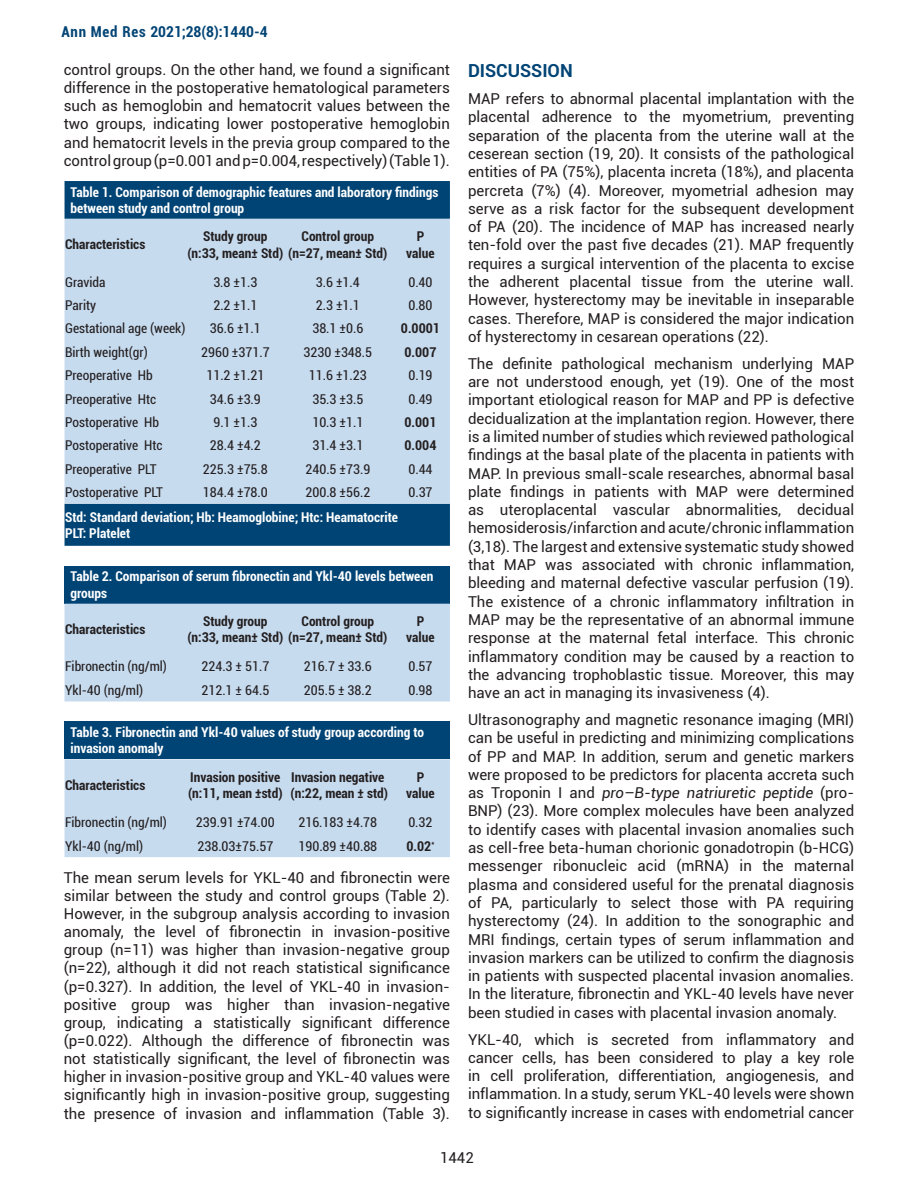
<style>
.page{position:relative;width:918px;height:1188px;background:#fff}
.page>*{position:absolute;margin:0;border:0;box-sizing:border-box;transform-origin:0 0}
.t1{font:700 18px "Roboto";color:#004475}
.t2{font:15px/18.3px "Roboto";color:#231f20;text-align:justify}
.t3{font:700 condensed 15px "Roboto";color:#004475}
.t4{font:condensed 13.5px "Roboto";color:#231f20}
.t5{font:700 condensed 13.5px/16.2px "Roboto";color:#fff}
.t6{font:700 condensed 13.5px/16.2px "Roboto";color:#231f20}
.s1{font-style:italic}
</style>
<div class="page">
<div style="left:65px;top:181px;width:385px;height:365px;background:#004475"></div>
<div style="left:65px;top:219px;width:385px;height:285px;background:#c7dbef"></div>
<div style="left:65px;top:566px;width:385px;height:38px;background:#004475"></div>
<div style="left:65px;top:604px;width:385px;height:97px;background:#c7dbef"></div>
<div style="left:65px;top:722px;width:385px;height:37px;background:#004475"></div>
<div style="left:65px;top:759px;width:385px;height:98px;background:#c7dbef"></div>
<p class="t3" style="left:61px;top:21px;width:208px">Ann Med Res 2021;28(8):1440-4</p>
<p class="t2" style="left:64px;top:60px;width:388px">control groups. On the other hand, we found a significant difference in the postoperative hematological parameters such as hemoglobin and hematocrit values between the two groups, indicating lower postoperative hemoglobin and hematocrit levels in the previa group compared to the control group (p=0.001 and p=0.004, respectively) (Table 1).</p>
<p class="t5" style="left:71px;top:183px;width:369px">Table 1. Comparison of demographic features and laboratory findings between study and control group</p>
<p class="t6" style="left:65px;top:236px;width:82px">Characteristics</p>
<p class="t6" style="left:187px;top:228px;width:202px;text-indent:16px">Study group<br>(n:33, mean± Std) (n=27, mean± Std)</p>
<p class="t6" style="left:302px;top:228px;width:74px">Control group</p>
<p class="t6" style="left:406px;top:228px;width:30px;text-align:center">P value</p>
<p class="t4" style="left:65px;top:272px;width:42px">Gravida</p>
<p class="t4" style="left:213px;top:272px;width:46px">3.8 ±1.3</p>
<p class="t4" style="left:316px;top:272px;width:46px">3.6 ±1.4</p>
<p class="t4" style="left:408px;top:272px;width:26px">0.40</p>
<p class="t4" style="left:65px;top:296px;width:32px">Parity</p>
<p class="t4" style="left:213px;top:296px;width:46px">2.2 ±1.1</p>
<p class="t4" style="left:316px;top:296px;width:46px">2.3 ±1.1</p>
<p class="t4" style="left:408px;top:296px;width:26px">0.80</p>
<p class="t4" style="left:65px;top:319px;width:122px">Gestational age (week)</p>
<p class="t4" style="left:210px;top:319px;width:52px">36.6 ±1.1</p>
<p class="t4" style="left:312px;top:319px;width:52px">38.1 ±0.6</p>
<p class="t6" style="left:401px;top:320px;width:41px">0.0001</p>
<p class="t4" style="left:65px;top:343px;width:84px">Birth weight(gr)</p>
<p class="t4" style="left:201px;top:343px;width:70px">2960 ±371.7</p>
<p class="t4" style="left:304px;top:343px;width:70px">3230 ±348.5</p>
<p class="t6" style="left:405px;top:343px;width:33px">0.007</p>
<p class="t4" style="left:65px;top:366px;width:89px">Preoperative Hb</p>
<p class="t4" style="left:206px;top:366px;width:59px">11.2 ±1.21</p>
<p class="t4" style="left:309px;top:366px;width:59px">11.6 ±1.23</p>
<p class="t4" style="left:408px;top:366px;width:26px">0.19</p>
<p class="t4" style="left:65px;top:389px;width:93px">Preoperative Htc</p>
<p class="t4" style="left:210px;top:389px;width:52px">34.6 ±3.9</p>
<p class="t4" style="left:312px;top:389px;width:52px">35.3 ±3.5</p>
<p class="t4" style="left:408px;top:389px;width:26px">0.49</p>
<p class="t4" style="left:65px;top:413px;width:95px">Postoperative Hb</p>
<p class="t4" style="left:213px;top:413px;width:46px">9.1 ±1.3</p>
<p class="t4" style="left:312px;top:413px;width:52px">10.3 ±1.1</p>
<p class="t6" style="left:405px;top:413px;width:33px">0.001</p>
<p class="t4" style="left:65px;top:436px;width:99px">Postoperative Htc</p>
<p class="t4" style="left:210px;top:436px;width:52px">28.4 ±4.2</p>
<p class="t4" style="left:312px;top:436px;width:52px">31.4 ±3.1</p>
<p class="t6" style="left:405px;top:437px;width:33px">0.004</p>
<p class="t4" style="left:65px;top:459px;width:93px">Preoperative PLT</p>
<p class="t4" style="left:203px;top:459px;width:66px">225.3 ±75.8</p>
<p class="t4" style="left:305px;top:459px;width:66px">240.5 ±73.9</p>
<p class="t4" style="left:408px;top:459px;width:26px">0.44</p>
<p class="t4" style="left:65px;top:483px;width:100px">Postoperative PLT</p>
<p class="t4" style="left:203px;top:483px;width:66px">184.4 ±78.0</p>
<p class="t4" style="left:305px;top:483px;width:66px">200.8 ±56.2</p>
<p class="t4" style="left:408px;top:483px;width:26px">0.37</p>
<p class="t5" style="left:65px;top:508px;width:334px">Std: Standard deviation; Hb: Heamoglobine; Htc: Heamatocrite<br>PLT: Platelet</p>
<p class="t5" style="left:71px;top:568px;width:364px">Table 2. Comparison of serum fibronectin and Ykl-40 levels between groups</p>
<p class="t6" style="left:65px;top:621px;width:82px">Characteristics</p>
<p class="t6" style="left:187px;top:613px;width:202px;text-indent:16px">Study group<br>(n:33, mean± Std) (n=27, mean± Std)</p>
<p class="t6" style="left:302px;top:613px;width:74px">Control group</p>
<p class="t6" style="left:406px;top:613px;width:30px;text-align:center">P value</p>
<p class="t4" style="left:65px;top:657px;width:103px">Fibronectin (ng/ml)</p>
<p class="t4" style="left:201px;top:657px;width:69px">224.3 ± 51.7</p>
<p class="t4" style="left:304px;top:657px;width:69px">216.7 ± 33.6</p>
<p class="t4" style="left:408px;top:657px;width:26px">0.57</p>
<p class="t4" style="left:65px;top:681px;width:80px">Ykl-40 (ng/ml)</p>
<p class="t4" style="left:201px;top:681px;width:69px">212.1 ± 64.5</p>
<p class="t4" style="left:304px;top:681px;width:69px">205.5 ± 38.2</p>
<p class="t4" style="left:408px;top:681px;width:26px">0.98</p>
<p class="t5" style="left:71px;top:724px;width:355px">Table 3. Fibronectin and Ykl-40 values of study group according to invasion anomaly</p>
<p class="t6" style="left:65px;top:777px;width:82px">Characteristics</p>
<p class="t6" style="left:188px;top:768px;width:96px">Invasion positive (n:11, mean ±std)</p>
<p class="t6" style="left:291px;top:768px;width:99px">Invasion negative (n:22, mean ± std)</p>
<p class="t6" style="left:406px;top:768px;width:30px;text-align:center">P value</p>
<p class="t4" style="left:65px;top:813px;width:103px">Fibronectin (ng/ml)</p>
<p class="t4" style="left:196px;top:813px;width:80px">239.91 ±74.00</p>
<p class="t4" style="left:298px;top:813px;width:80px">216.183 ±4.78</p>
<p class="t4" style="left:408px;top:813px;width:26px">0.32</p>
<p class="t4" style="left:65px;top:836px;width:80px">Ykl-40 (ng/ml)</p>
<p class="t4" style="left:197px;top:836px;width:77px">238.03±75.57</p>
<p class="t4" style="left:298px;top:836px;width:80px">190.89 ±40.88</p>
<p class="t6" style="left:407px;top:837px;width:29px">0.02<sup>*</sup></p>
<p class="t2" style="left:64px;top:868px;width:388px">The mean serum levels for YKL-40 and fibronectin were similar between the study and control groups (Table 2).<br>However, in the subgroup analysis according to invasion anomaly, the level of fibronectin in invasion-positive group (n=11) was higher than invasion-negative group (n=22), although it did not reach statistical significance (p=0.327). In addition, the level of YKL-40 in invasion&shy;positive group was higher than invasion-negative group, indicating a statistically significant difference (p=0.022). Although the difference of fibronectin was not statistically significant, the level of fibronectin was higher in invasion-positive group and YKL-40 values were significantly high in invasion-positive group, suggesting the presence of invasion and inflammation (Table 3).</p>
<p class="t1" style="left:468px;top:58px;width:106px">DISCUSSION</p>
<p class="t2" style="left:468px;top:89px;width:388px">MAP refers to abnormal placental implantation with the placental adherence to the myometrium, preventing separation of the placenta from the uterine wall at the ceserean section (19, 20). It consists of the pathological entities of PA (75%), placenta increta (18%), and placenta percreta (7%) (4). Moreover, myometrial adhesion may serve as a risk factor for the subsequent development of PA (20). The incidence of MAP has increased nearly ten-fold over the past five decades (21). MAP frequently requires a surgical intervention of the placenta to excise the adherent placental tissue from the uterine wall.<br>However, hysterectomy may be inevitable in inseparable cases. Therefore, MAP is considered the major indication of hysterectomy in cesarean operations (22).</p>
<p class="t2" style="left:468px;top:354px;width:388px">The definite pathological mechanism underlying MAP are not understood enough, yet (19). One of the most important etiological reason for MAP and PP is defective decidualization at the implantation region. However, there is a limited number of studies which reviewed pathological findings at the basal plate of the placenta in patients with MAP. In previous small-scale researches, abnormal basal plate findings in patients with MAP were determined as uteroplacental vascular abnormalities, decidual hemosiderosis/infarction and acute/chronic inflammation (3,18). The largest and extensive systematic study showed that MAP was associated with chronic inflammation, bleeding and maternal defective vascular perfusion (19).<br>The existence of a chronic inflammatory infiltration in MAP may be the representative of an abnormal immune response at the maternal fetal interface. This chronic inflammatory condition may be caused by a reaction to the advancing trophoblastic tissue. Moreover, this may have an act in managing its invasiveness (4).</p>
<p class="t2" style="left:468px;top:710px;width:388px">Ultrasonography and magnetic resonance imaging (MRI) can be useful in predicting and minimizing complications of PP and MAP. In addition, serum and genetic markers were proposed to be predictors for placenta accreta such as Troponin I and <span class="s1">pro–B-type natriuretic peptide</span> (pro-BNP) (23). More complex molecules have been analyzed to identify cases with placental invasion anomalies such as cell-free beta-human chorionic gonadotropin (b-HCG) messenger ribonucleic acid (mRNA) in the maternal plasma and considered useful for the prenatal diagnosis of PA, particularly to select those with PA requiring hysterectomy (24). In addition to the sonographic and MRI findings, certain types of serum inflammation and invasion markers can be utilized to confirm the diagnosis in patients with suspected placental invasion anomalies.<br>In the literature, fibronectin and YKL-40 levels have never been studied in cases with placental invasion anomaly.</p>
<p class="t2" style="left:468px;top:1030px;width:388px">YKL-40, which is secreted from inflammatory and cancer cells, has been considered to play a key role in cell proliferation, differentiation, angiogenesis, and inflammation. In a study, serum YKL-40 levels were shown to significantly increase in cases with endometrial cancer</p>
<p class="t2" style="left:440px;top:1148px;width:35px">1442</p>
</div>
